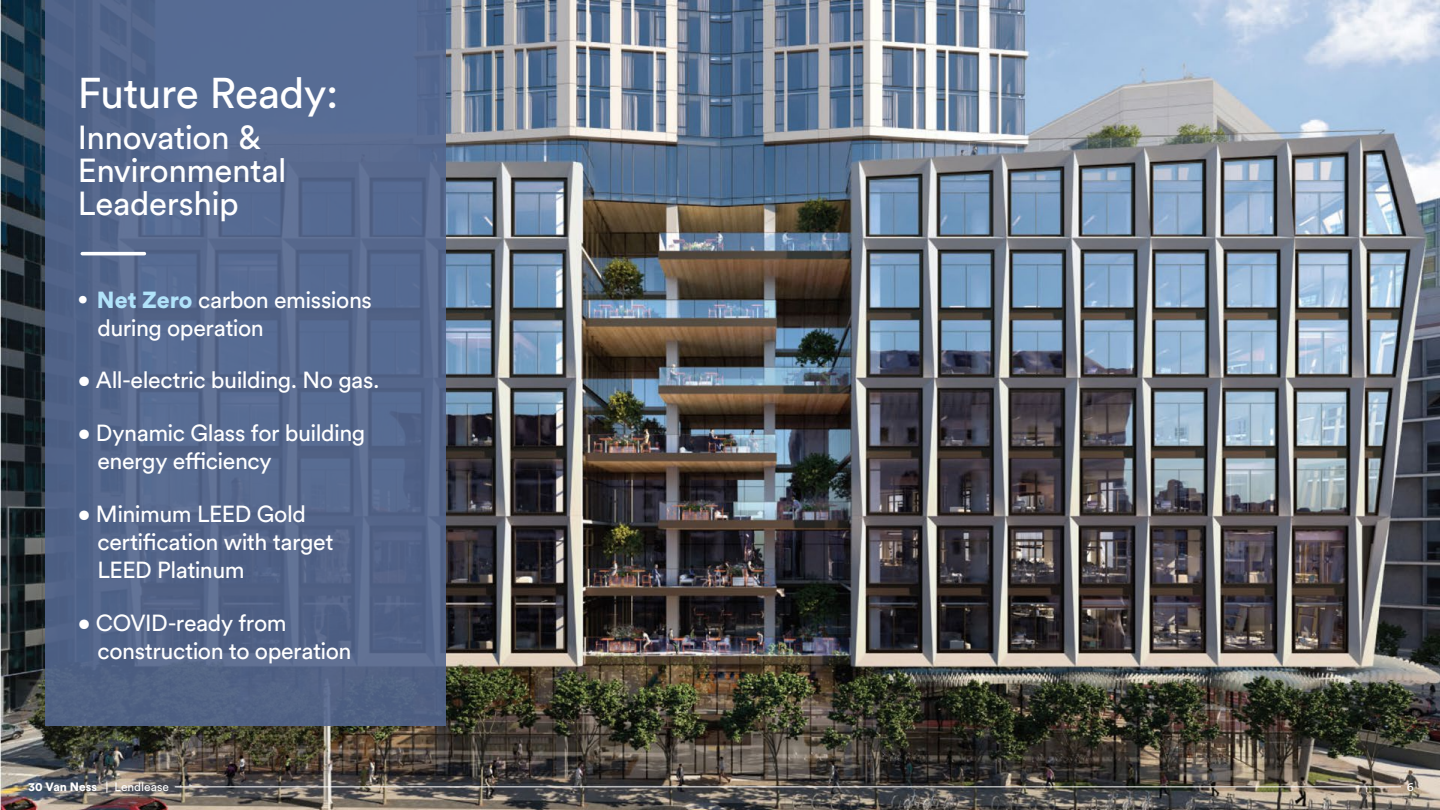
<style>
.page{position:relative;width:1440px;height:810px;background:#fff}
.page>*{position:absolute;margin:0;border:0;box-sizing:border-box;transform-origin:0 0}
.t1{font:42.6px "Circular Std";letter-spacing:-.015em;color:#fff}
.t2{font:33px/33px "Circular Std";letter-spacing:-.015em;color:#fff}
.t3{font:23.1px/28.3px "Circular Std";letter-spacing:-.02em;color:#fff}
.t4{font:12px "Circular Std";color:#fff}
.s1{font-size:18.45px}
.s2{font-weight:900;color:#b1e3fa}
.s3{font-weight:900}
</style>
<div class="page">
<img style="left:0;top:0;width:1440px;height:810px">
<hr style="left:175px;top:786px;width:1226px;height:1px;background:#fff">
<div style="left:45px;top:0;width:401px;height:726px;background:#53668e"></div>
<hr style="left:82px;top:252px;width:62px;height:3px;background:#fff">
<h1 class="t1" style="left:78px;top:67px;width:262px">Future Ready:</h1>
<h2 class="t2" style="left:78px;top:120px;width:210px">Innovation &amp;<br>Environmental<br>Leadership</h2>
<p class="t3" style="left:97px;top:285px;width:276px;text-indent:-20px"><span class="s1">•</span> <span class="s2">Net Zero</span> carbon emissions during operation</p>
<p class="t3" style="left:78px;top:366px;width:303px">• All-electric building. No gas.</p>
<p class="t3" style="left:97px;top:418px;width:269px;text-indent:-20px">• Dynamic Glass for building energy efficiency</p>
<p class="t3" style="left:97px;top:499px;width:238px;text-indent:-20px">• Minimum LEED Gold certification with target<br>LEED Platinum</p>
<p class="t3" style="left:97px;top:608px;width:256px;text-indent:-20px">• COVID-ready from construction to operation</p>
<p class="t4" style="left:28px;top:779px;width:142px"><span class="s3">30 Van Ness</span> | Lendlease</p>
<p class="t4" style="left:1406px;top:779px;width:8px">6</p>
</div>
